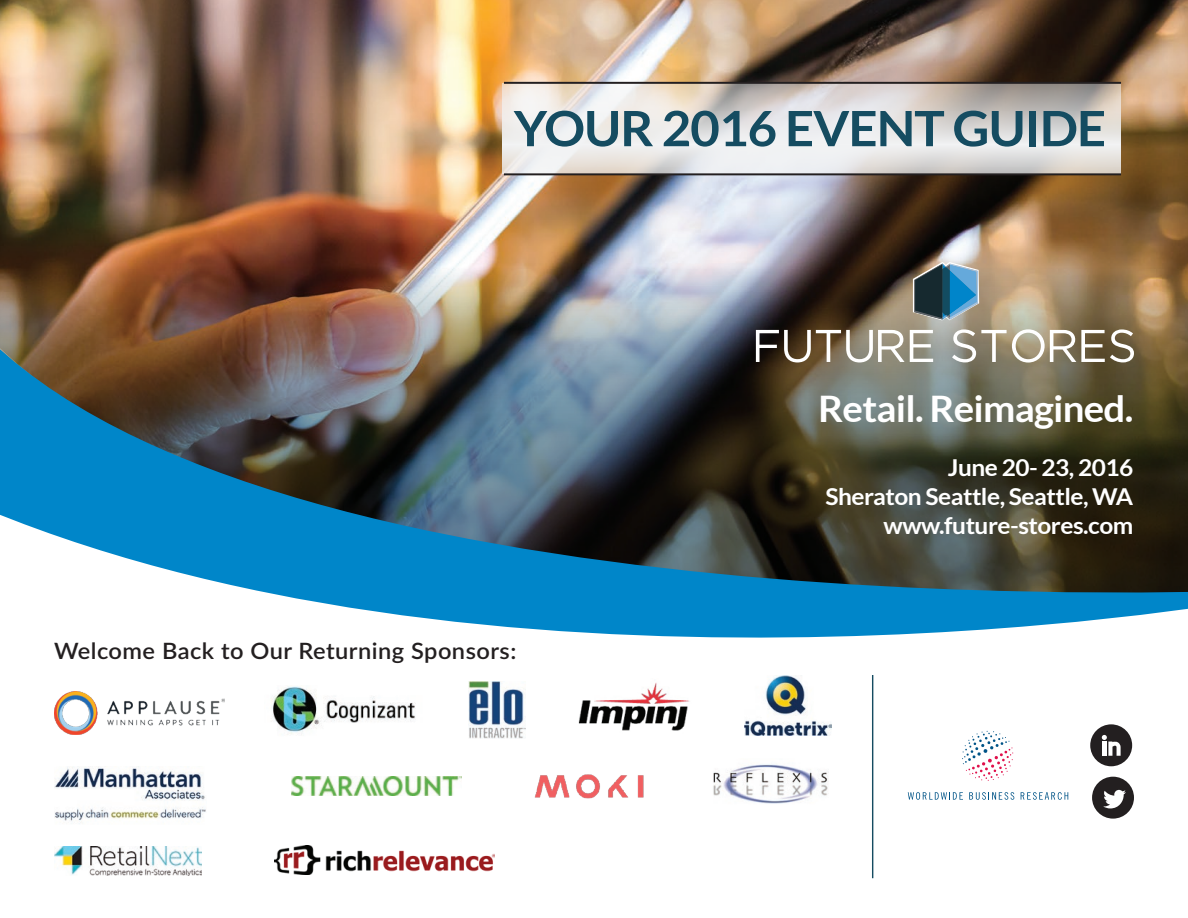
<style>
.page{position:relative;width:1188px;height:918px;background:#fff}
.page>*{position:absolute;margin:0;border:0;box-sizing:border-box;transform-origin:0 0}
.t1{font:700 48.75px "Lato";letter-spacing:-.02em;color:#154c61;scale:1.05 1}
.t2{font:700 36.6px "Lato";letter-spacing:-.02em;color:#fff;scale:1.05 1}
.t3{font:700 23.25px/29.1px "Lato";letter-spacing:-.02em;color:#fff;text-align:right;scale:1.05 1}
.t4{font:600 22.5px "Lato";letter-spacing:.02em;color:#231f20;scale:1.05 1}
</style>
<div class="page">
<img style="left:57px;top:725px;width:161px;height:9px">
<img style="left:54px;top:766px;width:152px;height:58px">
<img style="left:469px;top:725px;width:57px;height:13px">
<img style="left:713px;top:764px;width:116px;height:40px">
<img style="left:292px;top:777px;width:169px;height:19px">
<img style="left:279px;top:725px;width:38px;height:10px">
<img style="left:534px;top:774px;width:110px;height:25px">
<img style="left:622px;top:725px;width:63px;height:6px">
<img style="left:745px;top:725px;width:87px;height:10px">
<img style="left:54px;top:846px;width:148px;height:29px">
<img style="left:274px;top:846px;width:221px;height:29px">
<svg style="left:962px;top:731px;width:51px;height:50px"></svg>
<svg style="left:908px;top:792px;width:55px;height:8px"></svg>
<svg style="left:969px;top:792px;width:45px;height:8px"></svg>
<svg style="left:1021px;top:792px;width:47px;height:8px"></svg>
<div style="left:1090px;top:724px;width:42px;height:42px;background:#231f20;border-radius:50%"></div>
<svg style="left:1102px;top:735px;width:19px;height:21px"></svg>
<div style="left:1092px;top:777px;width:42px;height:42px;background:#231f20;border-radius:50%"></div>
<svg style="left:1103px;top:790px;width:23px;height:18px"></svg>
<hr style="left:872px;top:675px;width:1px;height:203px;background:#154c61">
<img style="left:0;top:0;width:1188px;height:240px">
<svg style="left:502px;top:83px;width:618px;height:90px"></svg>
<img style="left:0;top:240px;width:1188px;height:71px">
<hr style="left:504px;top:173px;width:617px;height:2px;background:#231f20">
<hr style="left:504px;top:82px;width:617px;height:2px;background:#231f20">
<svg style="left:913px;top:262px;width:66px;height:49px;background:#416d83"></svg>
<img style="left:0;top:311px;width:1188px;height:414px">
<h1 class="t1" style="left:514px;top:101px;width:566px">YOUR 2016 EVENT GUIDE</h1>
<p class="t4" style="left:54px;top:634px;width:442px">Welcome Back to Our Returning Sponsors:</p>
<h2 class="t2" style="left:818px;top:387px;width:302px">Retail. Reimagined.</h2>
<p class="t3" style="left:826px;top:453px;width:295px">June 20- 23, 2016<br>Sheraton Seattle, Seattle, WA www.future-stores.com</p>
</div>
